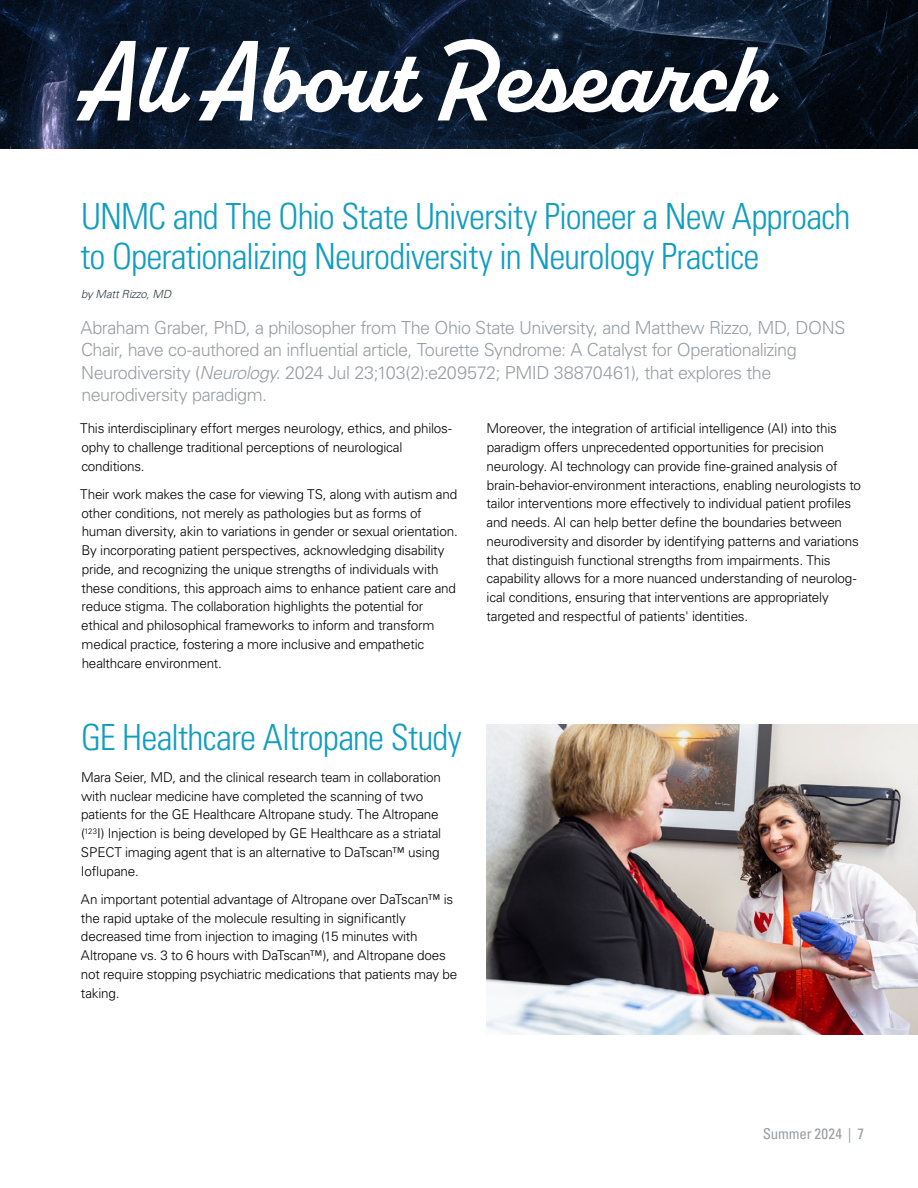
<style>
.page{position:relative;width:918px;height:1188px;background:#fff}
.page>*{position:absolute;margin:0;border:0;box-sizing:border-box;transform-origin:0 0}
.t1{font:700 102px "Alkaline";color:#fff}
.t2{font:300 condensed 36px/40.5px "Univers LT Std";letter-spacing:-.025em;color:#129dc0}
.t3{font:300 18px/22.5px "Univers LT Std";letter-spacing:-.03em;color:#989ea3}
.t4{font:condensed 15px "Univers LT Std";letter-spacing:-.01em;color:#989ea3}
.t5{font:300 13.5px/18.8px "Univers LT Std";letter-spacing:-.015em;color:#000}
.t6{font:italic 300 11.25px "Univers LT Std";letter-spacing:-.02em;color:#303c42}
.s1{font-style:italic}
</style>
<div class="page">
<svg style="left:1px;top:0;width:917px;height:148px;background:#0c192c"></svg>
<img style="left:0;top:0;width:1px;height:532px">
<img style="left:486px;top:724px;width:432px;height:311px">
<h1 class="t1" style="left:81px;top:15px;width:691px">All About Research</h1>
<h2 class="t2" style="left:80px;top:196px;width:771px">UNMC and The Ohio State University Pioneer a New Approach to Operationalizing Neurodiversity in Neurology Practice</h2>
<p class="t6" style="left:81px;top:287px;width:92px">by Matt Rizzo, MD</p>
<p class="t3" style="left:80px;top:316px;width:767px">Abraham Graber, PhD, a philosopher from The Ohio State University, and Matthew Rizzo, MD, DONS Chair, have co-authored an influential article, Tourette Syndrome: A Catalyst for Operationalizing Neurodiversity (<span class="s1">Neurology</span>. 2024 Jul 23;103(2):e209572; PMID 38870461), that explores the neurodiversity paradigm.</p>
<p class="t5" style="left:80px;top:419px;width:373px">This interdisciplinary effort merges neurology, ethics, and philos&shy;ophy to challenge traditional perceptions of neurological conditions.</p>
<p class="t5" style="left:80px;top:485px;width:379px">Their work makes the case for viewing TS, along with autism and other conditions, not merely as pathologies but as forms of human diversity, akin to variations in gender or sexual orientation.<br>By incorporating patient perspectives, acknowledging disability pride, and recognizing the unique strengths of individuals with these conditions, this approach aims to enhance patient care and reduce stigma. The collaboration highlights the potential for ethical and philosophical frameworks to inform and transform medical practice, fostering a more inclusive and empathetic healthcare environment.</p>
<p class="t5" style="left:486px;top:419px;width:376px">Moreover, the integration of artificial intelligence (AI) into this paradigm offers unprecedented opportunities for precision neurology. AI technology can provide fine-grained analysis of brain-behavior-environment interactions, enabling neurologists to tailor interventions more effectively to individual patient profiles and needs. AI can help better define the boundaries between neurodiversity and disorder by identifying patterns and variations that distinguish functional strengths from impairments. This capability allows for a more nuanced understanding of neurolog&shy;ical conditions, ensuring that interventions are appropriately targeted and respectful of patients' identities.</p>
<h2 class="t2" style="left:81px;top:717px;width:383px">GE Healthcare Altropane Study</h2>
<p class="t5" style="left:81px;top:768px;width:362px">Mara Seier, MD, and the clinical research team in collaboration with nuclear medicine have completed the scanning of two patients for the GE Healthcare Altropane study. The Altropane (<sup>123</sup>I) Injection is being developed by GE Healthcare as a striatal SPECT imaging agent that is an alternative to DaTscan™ using Ioflupane.</p>
<p class="t5" style="left:81px;top:890px;width:378px">An important potential advantage of Altropane over DaTscan™ is the rapid uptake of the molecule resulting in significantly decreased time from injection to imaging (15 minutes with Altropane vs. 3 to 6 hours with DaTscan™), and Altropane does not require stopping psychiatric medications that patients may be taking.</p>
<p class="t4" style="left:763px;top:1125px;width:103px">Summer 2024 | 7</p>
</div>
